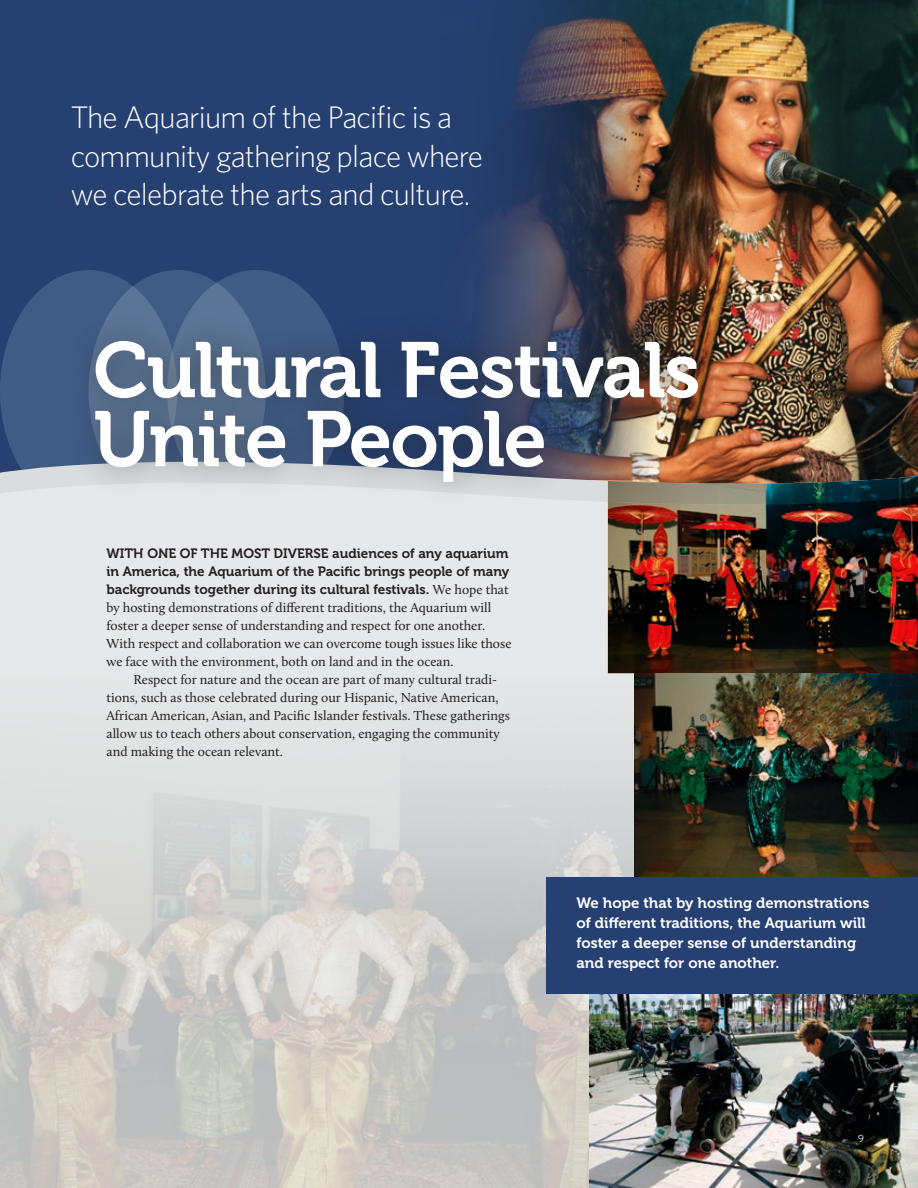
<style>
.page{position:relative;width:918px;height:1188px;background:#fff}
.page>*{position:absolute;margin:0;border:0;box-sizing:border-box;transform-origin:0 0}
.t1{font:78px/69px "Museo 700";color:#fff}
.t2{font:300 31.2px/38.1px "Whitney";letter-spacing:-.025em;color:#fff}
.t3{font:15px/20px "Museo 700";color:#fff}
.t4{font:13.5px/18px "Calluna";color:#231f20}
.t5{font:13.5px/18px "Museo 700";color:#231f20;text-align:justify}
.t6{font:10.5px "Whitney";color:#fff}
.s1{font-family:"Calluna"}
</style>
<div class="page">
<div style="left:0;top:0;width:918px;height:480px;background:#264072"></div>
<div style="left:89px;top:270px;width:177px;height:242px;background:#3f5b86;border-radius:50%"></div>
<svg style="left:0;top:270px;width:177px;height:242px;background:#456089"></svg>
<svg style="left:167px;top:270px;width:178px;height:242px;background:#446089"></svg>
<img style="left:484px;top:0;width:434px;height:448px">
<div style="left:0;top:481px;width:918px;height:168px;background:#e6e8e9"></div>
<img style="left:608px;top:497px;width:310px;height:176px">
<img style="left:646px;top:673px;width:272px;height:205px">
<img style="left:0;top:649px;width:646px;height:539px">
<img style="left:589px;top:994px;width:329px;height:194px">
<div style="left:62px;top:308px;width:662px;height:200px;background:#231f20;opacity:.5"></div>
<div style="left:546px;top:878px;width:372px;height:116px;background:#264072"></div>
<h2 class="t2" style="left:71px;top:98px;width:414px">The Aquarium of the Pacific is a community gathering place where we celebrate the arts and culture.</h2>
<h1 class="t1" style="left:93px;top:337px;width:609px">Cultural Festivals<br>Unite People</h1>
<p class="t5" style="left:106px;top:544px;width:404px">With one of the most diverse audiences of any aquarium in America, the Aquarium of the Pacific brings people of many backgrounds together during its cultural festivals. <span class="s1">We hope that</span></p>
<p class="t4" style="left:106px;top:598px;width:407px">by hosting demonstrations of different traditions, the Aquarium will foster a deeper sense of understanding and respect for one another.<br>With respect and collaboration we can overcome tough issues like those we face with the environment, both on land and in the ocean.</p>
<p class="t4" style="left:106px;top:670px;width:405px;text-indent:27px">Respect for nature and the ocean are part of many cultural tradi&shy;tions, such as those celebrated during our Hispanic, Native American, African American, Asian, and Pacific Islander festivals. These gatherings allow us to teach others about conservation, engaging the community and making the ocean relevant.</p>
<p class="t3" style="left:577px;top:893px;width:294px">We hope that by hosting demonstrations of different traditions, the Aquarium will foster a deeper sense of understanding and respect for one another.</p>
<p class="t6" style="left:858px;top:1132px;width:7px">9</p>
</div>
